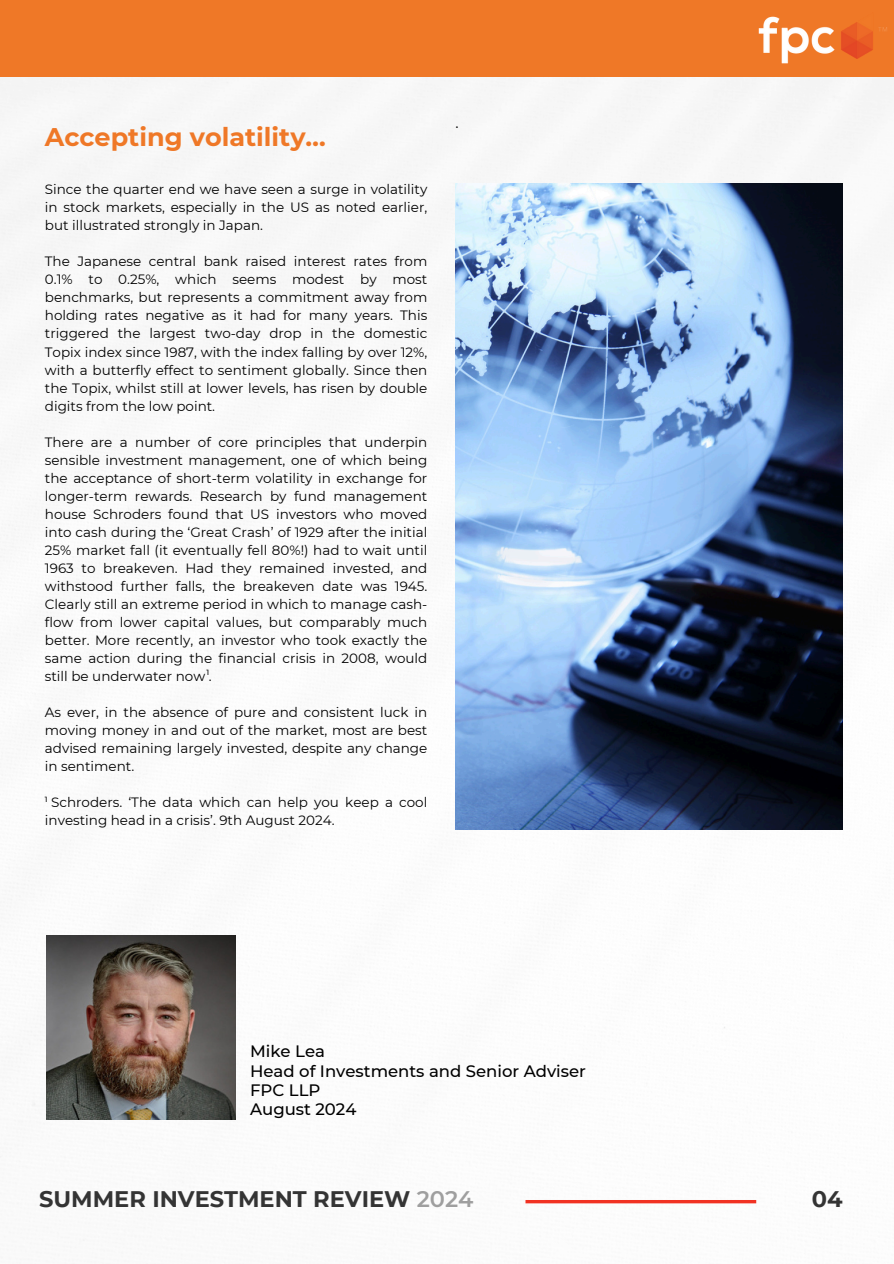
<style>
.page{position:relative;width:894px;height:1264px;background:#fff}
.page>*{position:absolute;margin:0;border:0;box-sizing:border-box;transform-origin:0 0}
.t1{font:700 25.5px "Montserrat";color:#ef7827}
.t2{font:700 22.5px "Montserrat";color:#343434}
.t3{font:500 16.5px/19.2px "Montserrat";color:#000}
.t4{font:15px "Montserrat";color:#000}
.t5{font:13.5px/18px "Montserrat";color:#000;text-align:justify}
.t6{font:500 7.5px "Montserrat";color:#000}
.s1{font-weight:600;color:#9f9f9f}
</style>
<div class="page">
<img style="left:0;top:77px;width:893px;height:1164px">
<div style="left:0;top:0;width:893px;height:77px;background:#ef7827"></div>
<svg style="left:525px;top:1199px;width:231px;height:4px"></svg>
<img style="left:758px;top:16px;width:129px;height:48px">
<img style="left:46px;top:935px;width:189px;height:184px">
<img style="left:455px;top:183px;width:387px;height:646px">
<p class="t1" style="left:45px;top:121px;width:282px">Accepting volatility…</p>
<p class="t5" style="left:45px;top:180px;width:384px">Since the quarter end we have seen a surge in volatility in stock markets, especially in the US as noted earlier, but illustrated strongly in Japan.</p>
<p class="t5" style="left:45px;top:252px;width:384px">The Japanese central bank raised interest rates from 0.1% to 0.25%, which seems modest by most benchmarks, but represents a commitment away from holding rates negative as it had for many years. This triggered the largest two-day drop in the domestic Topix index since 1987, with the index falling by over 12%, with a butterfly effect to sentiment globally. Since then the Topix, whilst still at lower levels, has risen by double digits from the low point.</p>
<p class="t5" style="left:45px;top:432px;width:384px">There are a number of core principles that underpin sensible investment management, one of which being the acceptance of short-term volatility in exchange for longer-term rewards. Research by fund management house Schroders found that US investors who moved into cash during the ‘Great Crash’ of 1929 after the initial 25% market fall (it eventually fell 80%!) had to wait until 1963 to breakeven. Had they remained invested, and withstood further falls, the breakeven date was 1945.<br>Clearly still an extreme period in which to manage cash&shy;flow from lower capital values, but comparably much better. More recently, an investor who took exactly the same action during the financial crisis in 2008, would still be underwater now .</p>
<p class="t5" style="left:45px;top:702px;width:384px">As ever, in the absence of pure and consistent luck in moving money in and out of the market, most are best advised remaining largely invested, despite any change in sentiment.</p>
<p class="t5" style="left:45px;top:792px;width:384px;text-indent:6px">Schroders. ‘The data which can help you keep a cool investing head in a crisis’. 9th August 2024.</p>
<h3 class="t6" style="left:206px;top:667px;width:4px">1</h3>
<h2 class="t6" style="left:45px;top:794px;width:4px">1</h2>
<p class="t4" style="left:455px;top:113px;width:5px">.</p>
<p class="t3" style="left:250px;top:1041px;width:337px">Mike Lea<br>Head of Investments and Senior Adviser<br>FPC LLP<br>August 2024</p>
<p class="t2" style="left:39px;top:1184px;width:435px">SUMMER INVESTMENT REVIEW <span class="s1">2024</span></p>
<p class="t2" style="left:811px;top:1184px;width:32px">04</p>
</div>
